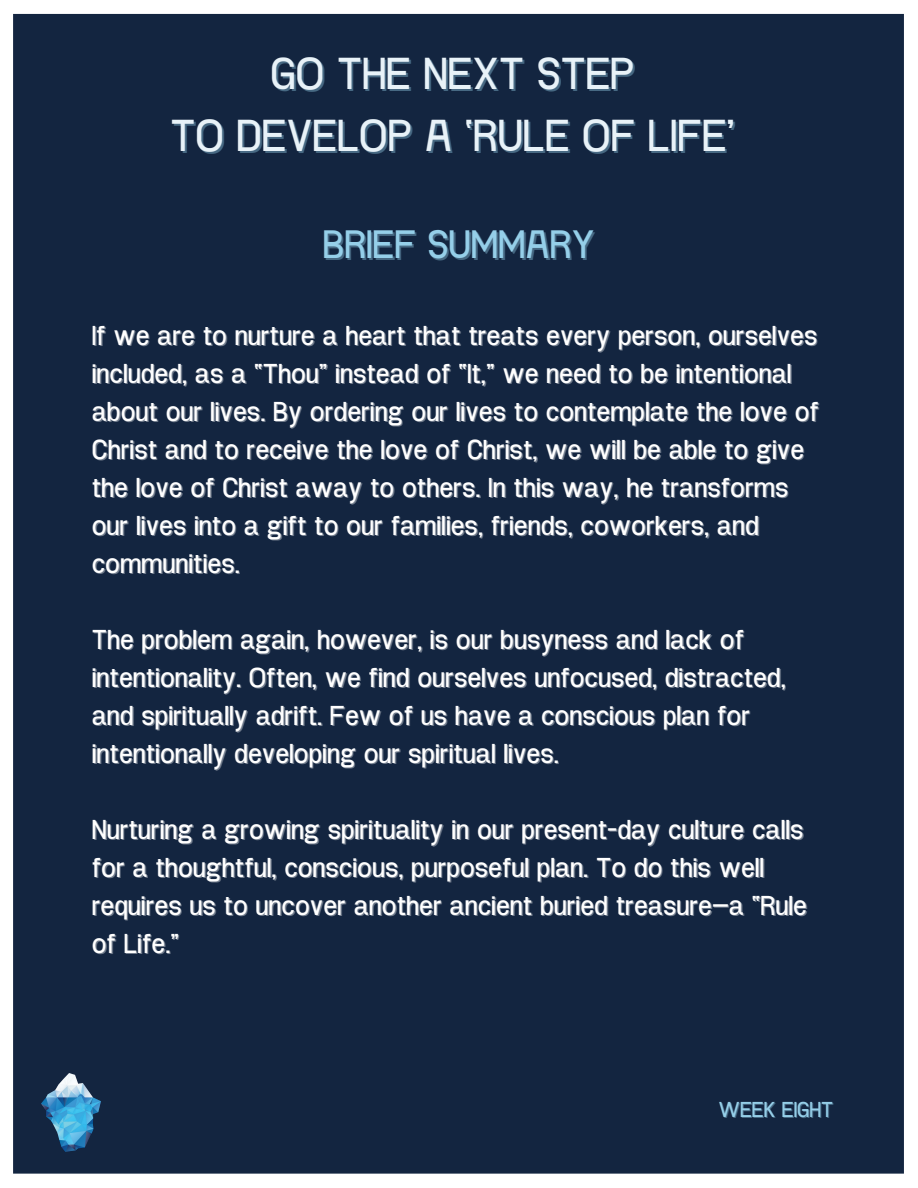
<style>
.page{position:relative;width:918px;height:1188px;background:#fff}
.page>*{position:absolute;margin:0;border:0;box-sizing:border-box;transform-origin:0 0}
.t1{font:44.7px/61.8px "Projekt Blackbird";color:#e8f2f8;text-align:center}
.t2{font:39.6px "Projekt Blackbird";color:#95cfe9}
.t3{font:27.3px/38px "Projekt Blackbird";color:#fff}
.t4{font:21.6px "Projekt Blackbird";color:#95cfe9}
.s1{color:rgb(255 255 255/.4)}
</style>
<div class="page">
<div style="left:13px;top:13px;width:891px;height:1161px;background:#132540"></div>
<img style="left:41px;top:1073px;width:60px;height:79px">
<h1 class="t1" style="left:170px;top:47px;width:566px">GO THE NEXT STEP<br>TO DEVELOP A ‘RULE OF LIFE’</h1>
<h2 class="t2" style="left:323px;top:228px;width:274px">BRIEF SUMMARY</h2>
<p class="t3" style="left:92px;top:319px;width:729px">If we are to nurture a heart that treats every person, ourselves included, as a “Thou” instead of “It,” we need to be intentional about our lives. By ordering our lives to contemplate the love of Christ and to receive the love of Christ, we will be able to give the love of Christ away to others. In this way, he transforms our lives into a gift to our families, friends, coworkers, and communities.</p>
<p class="t3" style="left:92px;top:623px;width:696px"><span class="s1">T</span>he problem again, however, is our busyness and lack of intentionality. Often, we find ourselves unfocused, distracted, and spiritually adrift. Few of us have a conscious plan for intentionally developing our spiritual lives.</p>
<p class="t3" style="left:92px;top:813px;width:717px">Nurturing a growing spirituality in our present-day culture calls for a thoughtful, conscious, purposeful plan. To do this well requires us to uncover another ancient buried treasure—a “Rule of Life.”</p>
<p class="t4" style="left:719px;top:1101px;width:116px">WEEK EIGHT</p>
</div>
